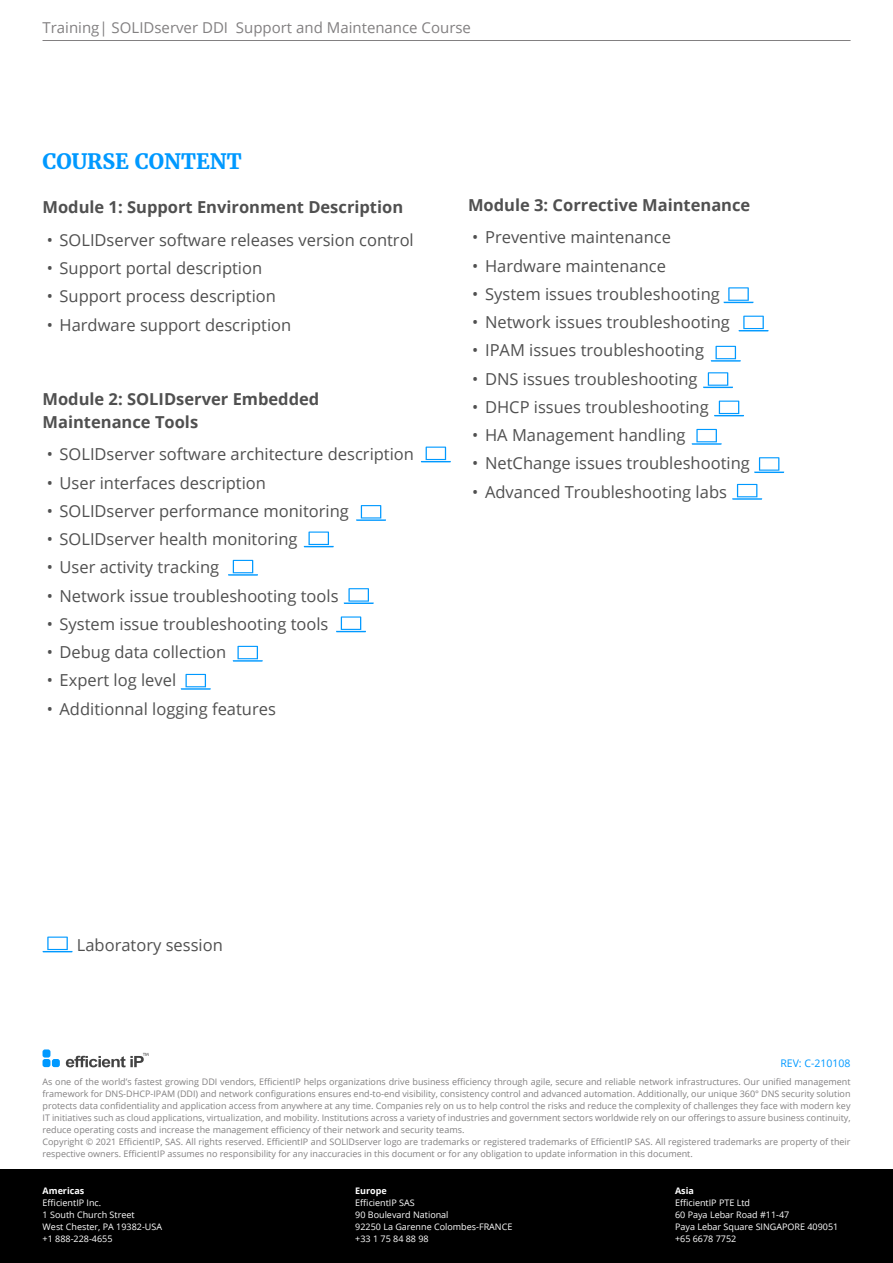
<style>
.page{position:relative;width:893px;height:1263px;background:#fff}
.page>*{position:absolute;margin:0;border:0;box-sizing:border-box;transform-origin:0 0}
.Blue_subtitle{font:700 21px "Merriweather";color:#09f}
.Core_text{font:16.5px "Open Sans";color:#505050}
.Bold_Subtitle{font:700 16.5px/22.5px "Open Sans";color:#505050}
.t1{font:15px "Open Sans";color:#828081}
.rev_number{font:10.5px "Open Sans";color:#09f}
.t2{font:9px/12px "Open Sans";color:#828081}
.t3{font:9px/12px "Open Sans";color:#fff}
.t4{font:700 9px "Open Sans";color:#fff}
</style>
<div class="page">
<hr style="left:43px;top:40px;width:808px;height:1px;background:#828081">
<div style="left:0;top:1169px;width:893px;height:94px;background:#000"></div>
<div style="left:43px;top:1059px;width:7px;height:8px;background:#09f;border-radius:2px"></div>
<div style="left:43px;top:1049px;width:7px;height:8px;background:#09f;border-radius:2px"></div>
<div style="left:52px;top:1059px;width:8px;height:8px;background:#09f;border-radius:2px"></div>
<svg style="left:66px;top:1053px;width:82px;height:14px"></svg>
<svg style="left:42px;top:936px;width:31px;height:17px"></svg>
<svg style="left:232px;top:645px;width:31px;height:17px"></svg>
<svg style="left:180px;top:673px;width:31px;height:17px"></svg>
<svg style="left:420px;top:446px;width:31px;height:17px"></svg>
<svg style="left:356px;top:505px;width:30px;height:16px"></svg>
<svg style="left:303px;top:531px;width:31px;height:17px"></svg>
<svg style="left:343px;top:588px;width:31px;height:16px"></svg>
<svg style="left:336px;top:616px;width:30px;height:17px"></svg>
<svg style="left:228px;top:559px;width:30px;height:17px"></svg>
<svg style="left:738px;top:315px;width:31px;height:17px"></svg>
<svg style="left:723px;top:287px;width:31px;height:17px"></svg>
<svg style="left:710px;top:345px;width:31px;height:17px"></svg>
<svg style="left:703px;top:372px;width:30px;height:17px"></svg>
<svg style="left:691px;top:428px;width:31px;height:17px"></svg>
<svg style="left:754px;top:457px;width:31px;height:16px"></svg>
<svg style="left:732px;top:483px;width:31px;height:17px"></svg>
<svg style="left:714px;top:400px;width:30px;height:17px"></svg>
<h3 class="t1" style="left:42px;top:17px;width:430px">Training| SOLIDserver DDI Support and Maintenance Course</h3>
<p class="Blue_subtitle" style="left:43px;top:148px;width:201px">COURSE CONTENT</p>
<p class="Bold_Subtitle" style="left:43px;top:196px;width:362px">Module 1: Support Environment Description</p>
<p class="Core_text" style="left:47px;top:228px;width:369px">• SOLIDserver software releases version control</p>
<p class="Core_text" style="left:47px;top:257px;width:217px">• Support portal description</p>
<p class="Core_text" style="left:47px;top:285px;width:231px">• Support process description</p>
<p class="Core_text" style="left:47px;top:313px;width:246px">• Hardware support description</p>
<p class="Bold_Subtitle" style="left:43px;top:388px;width:278px">Module 2: SOLIDserver Embedded<br>Maintenance Tools</p>
<p class="Core_text" style="left:47px;top:443px;width:369px">• SOLIDserver software architecture description</p>
<p class="Core_text" style="left:47px;top:471px;width:221px">• User interfaces description</p>
<p class="Core_text" style="left:47px;top:499px;width:304px">• SOLIDserver performance monitoring</p>
<p class="Core_text" style="left:47px;top:528px;width:252px">• SOLIDserver health monitoring</p>
<p class="Core_text" style="left:47px;top:556px;width:174px">• User activity tracking</p>
<p class="Core_text" style="left:47px;top:584px;width:293px">• Network issue troubleshooting tools</p>
<p class="Core_text" style="left:47px;top:612px;width:283px">• System issue troubleshooting tools</p>
<p class="Core_text" style="left:47px;top:641px;width:181px">• Debug data collection</p>
<p class="Core_text" style="left:47px;top:669px;width:131px">• Expert log level</p>
<p class="Core_text" style="left:47px;top:697px;width:231px">• Additionnal logging features</p>
<p class="Bold_Subtitle" style="left:468px;top:193px;width:284px">Module 3: Corrective Maintenance</p>
<p class="Core_text" style="left:472px;top:226px;width:200px">• Preventive maintenance</p>
<p class="Core_text" style="left:472px;top:254px;width:195px">• Hardware maintenance</p>
<p class="Core_text" style="left:472px;top:283px;width:249px">• System issues troubleshooting</p>
<p class="Core_text" style="left:472px;top:311px;width:259px">• Network issues troubleshooting</p>
<p class="Core_text" style="left:472px;top:339px;width:233px">• IPAM issues troubleshooting</p>
<p class="Core_text" style="left:472px;top:367px;width:227px">• DNS issues troubleshooting</p>
<p class="Core_text" style="left:472px;top:396px;width:238px">• DHCP issues troubleshooting</p>
<p class="Core_text" style="left:472px;top:424px;width:215px">• HA Management handling</p>
<p class="Core_text" style="left:472px;top:452px;width:279px">• NetChange issues troubleshooting</p>
<p class="Core_text" style="left:472px;top:480px;width:256px">• Advanced Troubleshooting labs</p>
<p class="Core_text" style="left:77px;top:934px;width:147px">Laboratory session</p>
<p class="rev_number" style="left:780px;top:1056px;width:72px">REV: C-210108</p>
<p class="t2" style="left:43px;top:1075px;width:809px">As one of the world’s fastest growing DDI vendors, EfficientIP helps organizations drive business efficiency through agile, secure and reliable network infrastructures. Our unified management framework for DNS-DHCP-IPAM (DDI) and network configurations ensures end-to-end visibility, consistency control and advanced automation. Additionally, our unique 360° DNS security solution protects data confidentiality and application access from anywhere at any time. Companies rely on us to help control the risks and reduce the complexity of challenges they face with modern key IT initiatives such as cloud applications, virtualization, and mobility. Institutions across a variety of industries and government sectors worldwide rely on our offerings to assure business continuity, reduce operating costs and increase the management efficiency of their network and security teams.<br>Copyright © 2021 EfficientIP, SAS. All rights reserved. EfficientIP and SOLIDserver logo are trademarks or registered trademarks of EfficientIP SAS. All registered trademarks are property of their respective owners. EfficientIP assumes no responsibility for any inaccuracies in this document or for any obligation to update information in this document.</p>
<p class="t4" style="left:43px;top:1184px;width:43px">Americas</p>
<p class="t3" style="left:43px;top:1196px;width:121px">EfficientIP Inc.<br>1 South Church Street<br>West Chester, PA 19382-USA +1 888-228-4655</p>
<p class="t4" style="left:675px;top:1184px;width:20px">Asia</p>
<p class="t3" style="left:675px;top:1196px;width:165px">EfficientIP PTE Ltd<br>60 Paya Lebar Road #11-47<br>Paya Lebar Square SINGAPORE 409051 +65 6678 7752</p>
<p class="t4" style="left:355px;top:1184px;width:33px">Europe</p>
<p class="t3" style="left:355px;top:1196px;width:159px">EfficientIP SAS<br>90 Boulevard National<br>92250 La Garenne Colombes-FRANCE +33 1 75 84 88 98</p>
</div>
